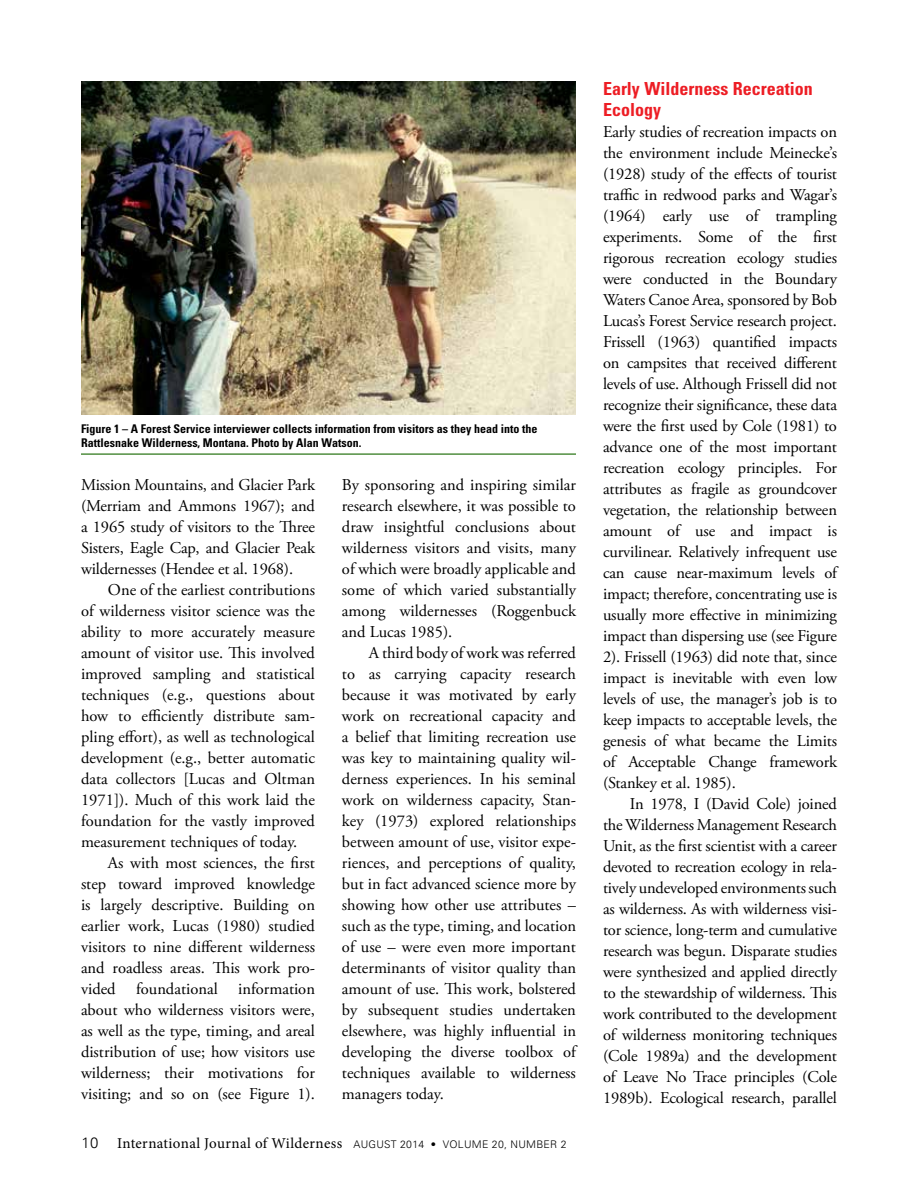
<style>
.page{position:relative;width:918px;height:1188px;background:#fff}
.page>*{position:absolute;margin:0;border:0;box-sizing:border-box;transform-origin:0 0}
.t1{font:700 condensed 18px/21px "Univers";color:#ed1d24}
.t2{font:16.5px "Adobe Garamond Pro";letter-spacing:-.01em;color:#000}
.t3{font:15px "Minion Pro";letter-spacing:.025em;color:#000}
.t4{font:700 condensed 12px/13.5px "Univers";color:#000}
.s1{font-family:"Univers";font-weight:300}
.s2{font-family:"Univers";font-weight:300;font-size:10.5px}
</style>
<div class="page">
<img style="left:81px;top:81px;width:495px;height:334px">
<hr style="left:81px;top:453px;width:495px;height:2px;background:#508e40">
<p class="t4" style="left:81px;top:422px;width:458px">Figure 1 – A Forest Service interviewer collects information from visitors as they head into the<br>Rattlesnake Wilderness, Montana. Photo by Alan Watson.</p>
<p class="t2" style="left:81px;top:475px;width:235px">Mission Mountains, and Glacier Park</p>
<p class="t2" style="left:81px;top:496px;width:235px">(Merriam and Ammons 1967); and</p>
<p class="t2" style="left:81px;top:517px;width:236px">a 1965 study of visitors to the Three</p>
<p class="t2" style="left:81px;top:538px;width:235px">Sisters, Eagle Cap, and Glacier Peak</p>
<p class="t2" style="left:81px;top:559px;width:214px">wildernesses (Hendee et al. 1968).</p>
<p class="t2" style="left:108px;top:580px;width:209px">One of the earliest contributions</p>
<p class="t2" style="left:81px;top:601px;width:235px">of wilderness visitor science was the</p>
<p class="t2" style="left:81px;top:622px;width:235px">ability to more accurately measure</p>
<p class="t2" style="left:81px;top:643px;width:236px">amount of visitor use. This involved</p>
<p class="t2" style="left:81px;top:664px;width:236px">improved sampling and statistical</p>
<p class="t2" style="left:81px;top:685px;width:235px">techniques (e.g., questions about</p>
<p class="t2" style="left:81px;top:706px;width:235px">how to efficiently distribute sam-</p>
<p class="t2" style="left:81px;top:727px;width:236px">pling effort), as well as technological</p>
<p class="t2" style="left:81px;top:748px;width:236px">development (e.g., better automatic</p>
<p class="t2" style="left:81px;top:769px;width:236px">data collectors [Lucas and Oltman</p>
<p class="t2" style="left:81px;top:790px;width:235px">1971]). Much of this work laid the</p>
<p class="t2" style="left:81px;top:811px;width:236px">foundation for the vastly improved</p>
<p class="t2" style="left:81px;top:832px;width:218px">measurement techniques of today.</p>
<p class="t2" style="left:108px;top:853px;width:208px">As with most sciences, the first</p>
<p class="t2" style="left:81px;top:874px;width:235px">step toward improved knowledge</p>
<p class="t2" style="left:81px;top:895px;width:235px">is largely descriptive. Building on</p>
<p class="t2" style="left:81px;top:916px;width:236px">earlier work, Lucas (1980) studied</p>
<p class="t2" style="left:81px;top:937px;width:236px">visitors to nine different wilderness</p>
<p class="t2" style="left:81px;top:958px;width:236px">and roadless areas. This work pro-</p>
<p class="t2" style="left:81px;top:979px;width:236px">vided foundational information</p>
<p class="t2" style="left:81px;top:1000px;width:235px">about who wilderness visitors were,</p>
<p class="t2" style="left:81px;top:1021px;width:236px">as well as the type, timing, and areal</p>
<p class="t2" style="left:81px;top:1042px;width:235px">distribution of use; how visitors use</p>
<p class="t2" style="left:81px;top:1063px;width:236px">wilderness; their motivations for</p>
<p class="t2" style="left:81px;top:1084px;width:235px">visiting; and so on (see Figure 1).</p>
<p class="t2" style="left:342px;top:475px;width:236px">By sponsoring and inspiring similar</p>
<p class="t2" style="left:342px;top:496px;width:236px">research elsewhere, it was possible to</p>
<p class="t2" style="left:342px;top:517px;width:236px">draw insightful conclusions about</p>
<p class="t2" style="left:342px;top:538px;width:236px">wilderness visitors and visits, many</p>
<p class="t2" style="left:342px;top:559px;width:236px">of which were broadly applicable and</p>
<p class="t2" style="left:342px;top:580px;width:235px">some of which varied substantially</p>
<p class="t2" style="left:342px;top:601px;width:236px">among wildernesses (Roggenbuck</p>
<p class="t2" style="left:342px;top:622px;width:112px">and Lucas 1985).</p>
<p class="t2" style="left:369px;top:643px;width:208px">A third body of work was referred</p>
<p class="t2" style="left:342px;top:664px;width:236px">to as carrying capacity research</p>
<p class="t2" style="left:342px;top:685px;width:235px">because it was motivated by early</p>
<p class="t2" style="left:342px;top:706px;width:236px">work on recreational capacity and</p>
<p class="t2" style="left:342px;top:727px;width:236px">a belief that limiting recreation use</p>
<p class="t2" style="left:342px;top:748px;width:235px">was key to maintaining quality wil-</p>
<p class="t2" style="left:342px;top:769px;width:236px">derness experiences. In his seminal</p>
<p class="t2" style="left:342px;top:790px;width:235px">work on wilderness capacity, Stan-</p>
<p class="t2" style="left:342px;top:811px;width:236px">key (1973) explored relationships</p>
<p class="t2" style="left:342px;top:832px;width:236px">between amount of use, visitor expe-</p>
<p class="t2" style="left:342px;top:853px;width:235px">riences, and perceptions of quality,</p>
<p class="t2" style="left:342px;top:874px;width:236px">but in fact advanced science more by</p>
<p class="t2" style="left:342px;top:895px;width:235px">showing how other use attributes –</p>
<p class="t2" style="left:342px;top:916px;width:236px">such as the type, timing, and location</p>
<p class="t2" style="left:342px;top:937px;width:235px">of use – were even more important</p>
<p class="t2" style="left:342px;top:958px;width:236px">determinants of visitor quality than</p>
<p class="t2" style="left:342px;top:979px;width:236px">amount of use. This work, bolstered</p>
<p class="t2" style="left:342px;top:1000px;width:235px">by subsequent studies undertaken</p>
<p class="t2" style="left:342px;top:1021px;width:236px">elsewhere, was highly influential in</p>
<p class="t2" style="left:342px;top:1042px;width:236px">developing the diverse toolbox of</p>
<p class="t2" style="left:342px;top:1063px;width:235px">techniques available to wilderness</p>
<p class="t2" style="left:342px;top:1084px;width:103px">managers today.</p>
<p class="t3" style="left:82px;top:1133px;width:487px"><span class="s1">10</span> International Journal of Wilderness <span class="s2">AUGUST 2014 • VOLU ME 20, NU MBER 2</span></p>
<p class="t1" style="left:603px;top:78px;width:211px">Early Wilderness Recreation<br>Ecology</p>
<p class="t2" style="left:603px;top:122px;width:236px">Early studies of recreation impacts on</p>
<p class="t2" style="left:603px;top:143px;width:235px">the environment include Meinecke’s</p>
<p class="t2" style="left:603px;top:164px;width:235px">(1928) study of the effects of tourist</p>
<p class="t2" style="left:603px;top:185px;width:236px">traffic in redwood parks and Wagar’s</p>
<p class="t2" style="left:603px;top:206px;width:236px">(1964) early use of trampling</p>
<p class="t2" style="left:603px;top:227px;width:236px">experiments. Some of the first</p>
<p class="t2" style="left:603px;top:248px;width:236px">rigorous recreation ecology studies</p>
<p class="t2" style="left:603px;top:269px;width:236px">were conducted in the Boundary</p>
<p class="t2" style="left:603px;top:290px;width:236px">Waters Canoe Area, sponsored by Bob</p>
<p class="t2" style="left:603px;top:311px;width:236px">Lucas’s Forest Service research project.</p>
<p class="t2" style="left:603px;top:332px;width:236px">Frissell (1963) quantified impacts</p>
<p class="t2" style="left:603px;top:353px;width:236px">on campsites that received different</p>
<p class="t2" style="left:603px;top:374px;width:236px">levels of use. Although Frissell did not</p>
<p class="t2" style="left:603px;top:395px;width:236px">recognize their significance, these data</p>
<p class="t2" style="left:603px;top:416px;width:235px">were the first used by Cole (1981) to</p>
<p class="t2" style="left:603px;top:437px;width:236px">advance one of the most important</p>
<p class="t2" style="left:603px;top:458px;width:236px">recreation ecology principles. For</p>
<p class="t2" style="left:603px;top:479px;width:235px">attributes as fragile as groundcover</p>
<p class="t2" style="left:603px;top:500px;width:236px">vegetation, the relationship between</p>
<p class="t2" style="left:603px;top:521px;width:236px">amount of use and impact is</p>
<p class="t2" style="left:603px;top:542px;width:236px">curvilinear. Relatively infrequent use</p>
<p class="t2" style="left:603px;top:563px;width:236px">can cause near-maximum levels of</p>
<p class="t2" style="left:603px;top:584px;width:236px">impact; therefore, concentrating use is</p>
<p class="t2" style="left:603px;top:605px;width:236px">usually more effective in minimizing</p>
<p class="t2" style="left:603px;top:626px;width:236px">impact than dispersing use (see Figure</p>
<p class="t2" style="left:603px;top:647px;width:236px">2). Frissell (1963) did note that, since</p>
<p class="t2" style="left:603px;top:668px;width:235px">impact is inevitable with even low</p>
<p class="t2" style="left:603px;top:689px;width:236px">levels of use, the manager’s job is to</p>
<p class="t2" style="left:603px;top:710px;width:236px">keep impacts to acceptable levels, the</p>
<p class="t2" style="left:603px;top:731px;width:236px">genesis of what became the Limits</p>
<p class="t2" style="left:603px;top:752px;width:235px">of Acceptable Change framework</p>
<p class="t2" style="left:603px;top:773px;width:134px">(Stankey et al. 1985).</p>
<p class="t2" style="left:630px;top:794px;width:209px">In 1978, I (David Cole) joined</p>
<p class="t2" style="left:603px;top:815px;width:235px">the Wilderness Management Research</p>
<p class="t2" style="left:603px;top:836px;width:236px">Unit, as the first scientist with a career</p>
<p class="t2" style="left:603px;top:857px;width:236px">devoted to recreation ecology in rela-</p>
<p class="t2" style="left:603px;top:878px;width:235px">tively undeveloped environments such</p>
<p class="t2" style="left:603px;top:899px;width:236px">as wilderness. As with wilderness visi-</p>
<p class="t2" style="left:603px;top:920px;width:236px">tor science, long-term and cumulative</p>
<p class="t2" style="left:603px;top:941px;width:236px">research was begun. Disparate studies</p>
<p class="t2" style="left:603px;top:962px;width:235px">were synthesized and applied directly</p>
<p class="t2" style="left:603px;top:983px;width:235px">to the stewardship of wilderness. This</p>
<p class="t2" style="left:603px;top:1004px;width:236px">work contributed to the development</p>
<p class="t2" style="left:603px;top:1025px;width:236px">of wilderness monitoring techniques</p>
<p class="t2" style="left:603px;top:1046px;width:236px">(Cole 1989a) and the development</p>
<p class="t2" style="left:603px;top:1067px;width:236px">of Leave No Trace principles (Cole</p>
<p class="t2" style="left:603px;top:1088px;width:236px">1989b). Ecological research, parallel</p>
</div>
